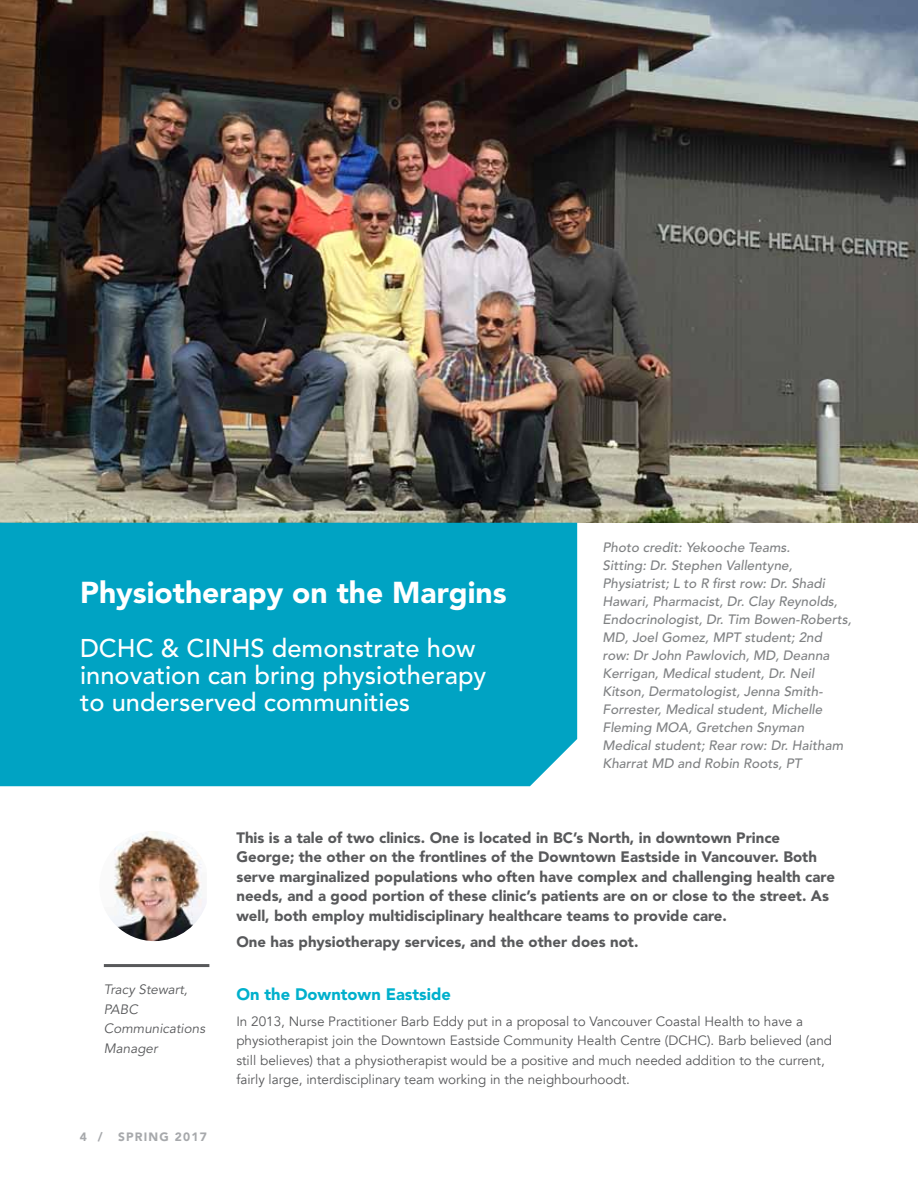
<style>
.page{position:relative;width:918px;height:1188px;background:#fff}
.page>*{position:absolute;margin:0;border:0;box-sizing:border-box;transform-origin:0 0}
.t1{font:900 30px "Avenir";color:#fff}
.t2{font:500 25.5px/27px "Avenir";color:#fff}
.t3{font:900 16.5px "Avenir";color:#00b0cc}
.t4{font:900 15px/19.5px "Avenir";color:#58595b}
.t5{font:italic 500 13.5px/18px "Avenir";color:#7f8183}
.t6{font:13.5px/19.5px "Avenir";color:#58595b}
.t7{font:italic 13.5px/19.5px "Avenir";color:#58595b}
.t8{font:900 12px "Avenir";letter-spacing:.1em;color:#a7a9ac}
</style>
<div class="page">
<hr style="left:104px;top:964px;width:105px;height:3px;background:#58595b">
<img style="left:109px;top:831px;width:97px;height:110px">
<img style="left:0;top:0;width:918px;height:523px">
<div style="left:0;top:523px;width:577px;height:263px;background:#00a3c3"></div>
<h1 class="t1" style="left:80px;top:574px;width:428px">Physiotherapy on the Margins</h1>
<h2 class="t2" style="left:80px;top:635px;width:408px">DCHC &amp; CINHS demonstrate how innovation can bring physiotherapy to underserved communities</h2>
<p class="t5" style="left:603px;top:539px;width:250px">Photo credit: Yekooche Teams.<br>Sitting: Dr. Stephen Vallentyne, Physiatrist; L to R first row: Dr. Shadi Hawari, Pharmacist, Dr. Clay Reynolds, Endocrinologist, Dr. Tim Bowen-Roberts, MD, Joel Gomez, MPT student; 2nd row: Dr John Pawlovich, MD, Deanna Kerrigan, Medical student, Dr. Neil Kitson, Dermatologist, Jenna Smith-Forrester, Medical student, Michelle Fleming MOA, Gretchen Snyman Medical student; Rear row: Dr. Haitham Kharrat MD and Robin Roots, PT</p>
<p class="t7" style="left:104px;top:980px;width:103px">Tracy Stewart,<br>PABC<br>Communications<br>Manager</p>
<p class="t8" style="left:80px;top:1129px;width:24px">4 /</p>
<p class="t8" style="left:118px;top:1129px;width:90px">SPRING 2017</p>
<p class="t4" style="left:236px;top:828px;width:600px">This is a tale of two clinics. One is located in BC’s North, in downtown Prince George; the other on the frontlines of the Downtown Eastside in Vancouver. Both serve marginalized populations who often have complex and challenging health care needs, and a good portion of these clinic’s patients are on or close to the street. As well, both employ multidisciplinary healthcare teams to provide care.</p>
<p class="t4" style="left:236px;top:932px;width:404px">One has physiotherapy services, and the other does not.</p>
<p class="t3" style="left:236px;top:984px;width:216px">On the Downtown Eastside</p>
<p class="t6" style="left:236px;top:1012px;width:597px">In 2013, Nurse Practitioner Barb Eddy put in a proposal to Vancouver Coastal Health to have a physiotherapist join the Downtown Eastside Community Health Centre (DCHC). Barb believed (and still believes) that a physiotherapist would be a positive and much needed addition to the current, fairly large, interdisciplinary team working in the neighbourhoodt.</p>
</div>
